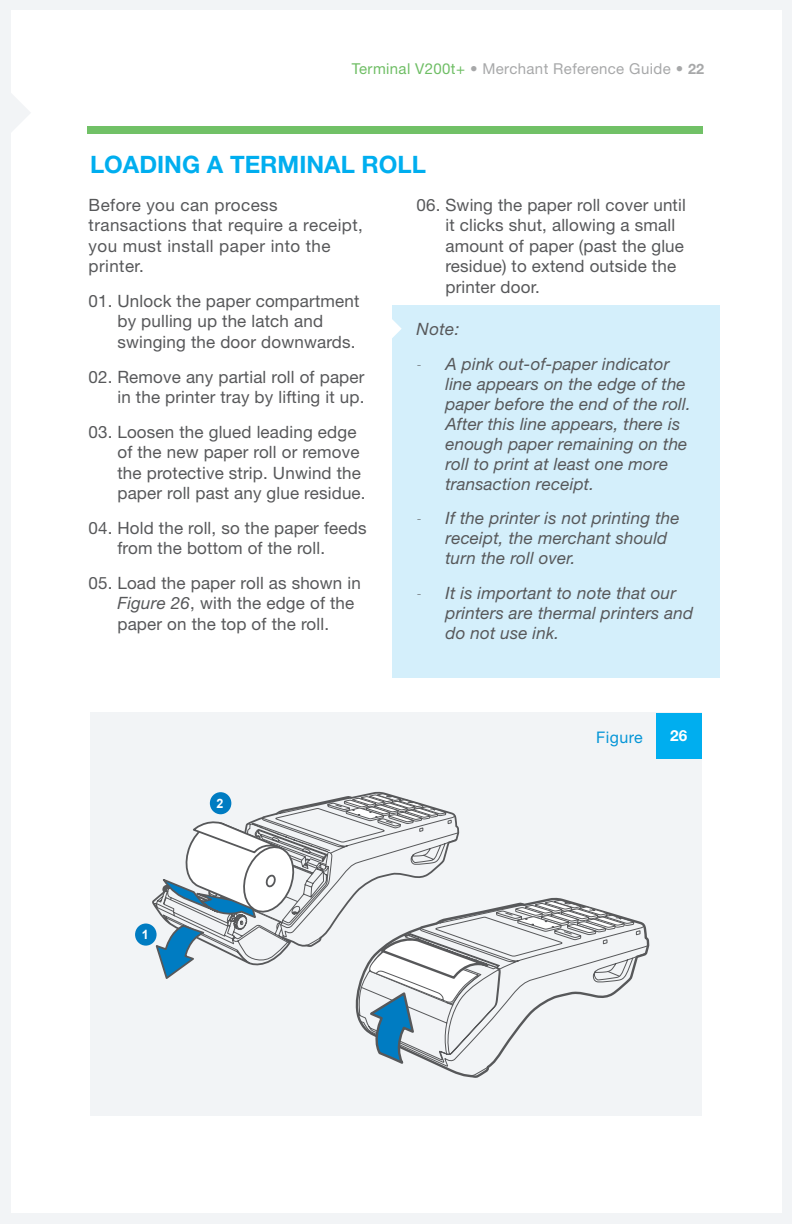
<style>
.page{position:relative;width:792px;height:1224px;background:#f2f4f6}
.page>*{position:absolute;margin:0;border:0;box-sizing:border-box;transform-origin:0 0}
.Heading_2{font:700 24px "Helvetica Neue LT Std";color:#00aeef}
.general_paragraph{font:17px/20.4px "Helvetica Neue LT Std";letter-spacing:.01em;color:#57585a}
.general_paragraph-2{font:italic 17px/20px "Helvetica Neue LT Std";letter-spacing:.01em;color:#57585a}
.general_paragraph-3{font:16px "Helvetica Neue LT Std";letter-spacing:.025em;color:#0696d7}
.general_paragraph-4{font:700 15.4px "Helvetica Neue LT Std";color:#fff}
.t1{font:15px "Helvetica Neue LT Std";letter-spacing:.025em;color:#a7a8a9}
.t2{font:700 12.8px "Arial";color:#fff}
.s1{color:#6fbe65}
.s2{font-weight:700;font-size:14.4px}
.s3{font-style:italic}
.s4{font-weight:100;font-style:normal;font-stretch:condensed}
</style>
<div class="page">
<div style="left:11px;top:11px;width:770px;height:1202px;background:#fff"></div>
<svg style="left:11px;top:94px;width:19px;height:38px"></svg>
<div style="left:87px;top:126px;width:616px;height:8px;background:#71c167"></div>
<div style="left:392px;top:306px;width:327px;height:372px;background:#d4effb"></div>
<svg style="left:392px;top:319px;width:10px;height:19px"></svg>
<div style="left:90px;top:713px;width:611px;height:403px;background:#f2f4f6"></div>
<div style="left:656px;top:713px;width:45px;height:45px;background:#00aeef"></div>
<div style="left:135px;top:924px;width:22px;height:22px;background:#007cc2;border-radius:50%"></div>
<svg style="left:456px;top:925px;width:193px;height:152px"></svg>
<svg style="left:154px;top:793px;width:487px;height:281px"></svg>
<p class="t1" style="left:352px;top:60px;width:354px"><span class="s1">Terminal V200t+</span> • Merchant Reference Guide • <span class="s2">22</span></p>
<p class="Heading_2" style="left:90px;top:150px;width:337px">LOADING A TERMINAL ROLL</p>
<p class="general_paragraph" style="left:89px;top:195px;width:276px">Before you can process transactions that require a receipt, you must install paper into the printer.</p>
<p class="general_paragraph" style="left:117px;top:291px;width:244px;text-indent:-29px">01. Unlock the paper compartment by pulling up the latch and swinging the door downwards.</p>
<p class="general_paragraph" style="left:89px;top:366px;width:277px;text-align:right">02. Remove any partial roll of paper in the printer tray by lifting it up.</p>
<p class="general_paragraph" style="left:117px;top:421px;width:250px;text-indent:-29px">03. Loosen the glued leading edge of the new paper roll or remove the protective strip. Unwind the paper roll past any glue residue.</p>
<p class="general_paragraph" style="left:117px;top:517px;width:251px;text-indent:-29px">04. Hold the roll, so the paper feeds from the bottom of the roll.</p>
<p class="general_paragraph" style="left:117px;top:573px;width:245px;text-indent:-29px">05. Load the paper roll as shown in<br><span class="s3">Figure 26</span>, with the edge of the paper on the top of the roll.</p>
<p class="t2" style="left:142px;top:925px;width:8px">1</p>
<p class="t2" style="left:217px;top:794px;width:8px">2</p>
<p class="general_paragraph" style="left:445px;top:195px;width:242px;text-indent:-29px">06. Swing the paper roll cover until it clicks shut, allowing a small amount of paper (past the glue residue) to extend outside the printer door.</p>
<p class="general_paragraph-2" style="left:417px;top:319px;width:44px">Note:</p>
<p class="general_paragraph-2" style="left:445px;top:354px;width:247px;text-indent:-29px"><span class="s4">-</span> A pink out-of-paper indicator line appears on the edge of the paper before the end of the roll.<br>After this line appears, there is enough paper remaining on the roll to print at least one more transaction receipt.</p>
<p class="general_paragraph-2" style="left:445px;top:508px;width:236px;text-indent:-29px"><span class="s4">-</span> If the printer is not printing the receipt, the merchant should turn the roll over.</p>
<p class="general_paragraph-2" style="left:445px;top:582px;width:249px;text-indent:-29px"><span class="s4">-</span> It is important to note that our printers are thermal printers and do not use ink.</p>
<p class="general_paragraph-3" style="left:596px;top:728px;width:48px">Figure</p>
<p class="general_paragraph-4" style="left:670px;top:726px;width:19px">26</p>
</div>
